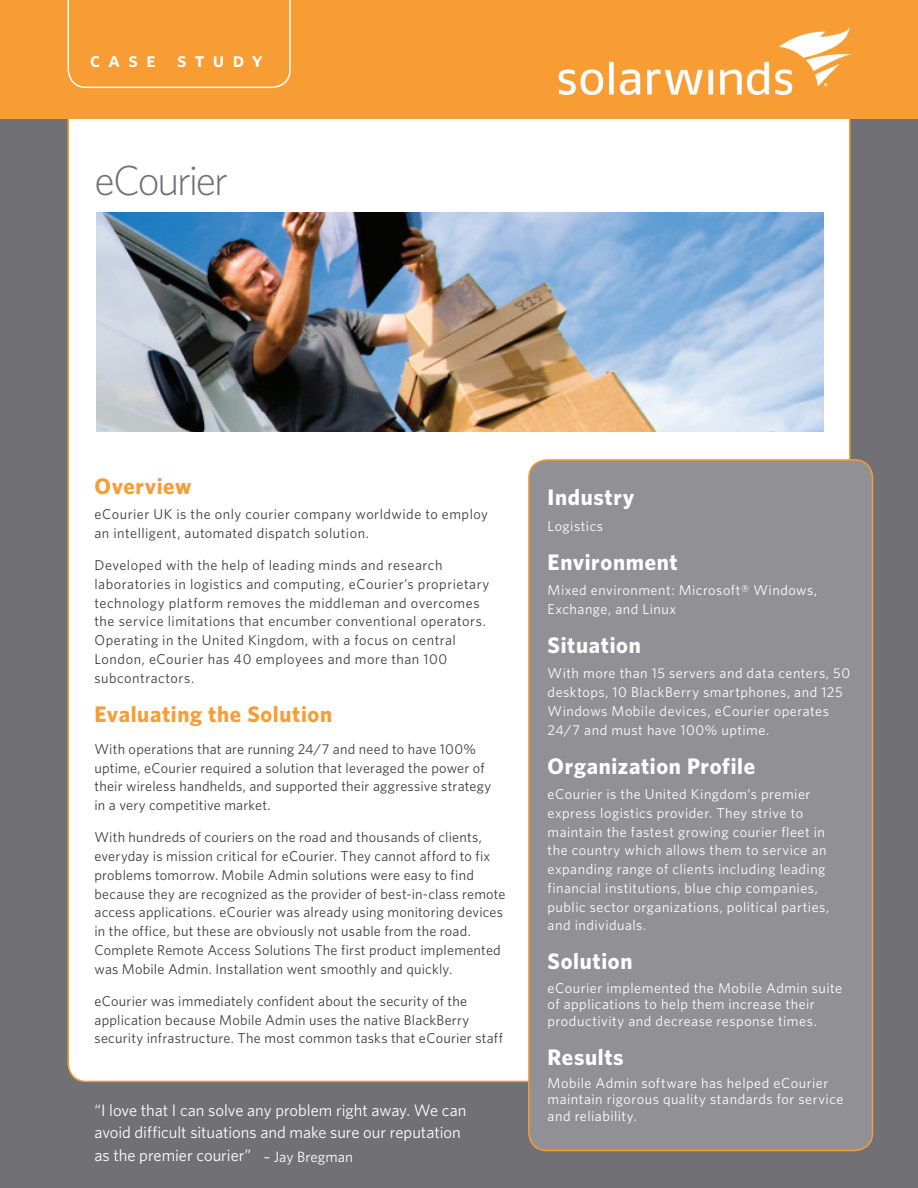
<style>
.page{position:relative;width:918px;height:1188px;background:#717074}
.page>*{position:absolute;margin:0;border:0;box-sizing:border-box;transform-origin:0 0}
.t1{font:300 42px "Whitney";letter-spacing:-.05em;color:#717074}
.t2{font:700 22.5px "Whitney";letter-spacing:.03em;color:#fff}
.t3{font:700 22.5px "Whitney";letter-spacing:.03em;color:#f89d33}
.t4{font:21px "Whitney Semibold SC";letter-spacing:.4em;color:#fff}
.t5{font:16.5px/22.5px "Whitney";letter-spacing:-.005em;color:#fff}
.t6{font:14.25px/18.8px "Whitney";letter-spacing:.02em;color:#3e3d3e}
.t7{font:14.25px/18.8px "Whitney";letter-spacing:.035em;color:#fff}
.s1{font-size:15px}
</style>
<div class="page">
<div style="left:67px;top:119px;width:784px;height:963px;background:#fff"></div>
<div style="left:0;top:0;width:918px;height:119px;background:#f89d33"></div>
<svg style="left:68px;top:0;width:223px;height:88px"></svg>
<div style="left:529px;top:460px;width:344px;height:691px;background:#919195;border-radius:18px"></div>
<div style="left:528px;top:459px;width:345px;height:692px;border:2px solid #f89d33;border-radius:18px"></div>
<img style="left:558px;top:28px;width:293px;height:67px">
<img style="left:96px;top:213px;width:728px;height:219px">
<h3 class="t4" style="left:90px;top:47px;width:174px">case study</h3>
<h1 class="t1" style="left:94px;top:156px;width:135px">eCourier</h1>
<h2 class="t3" style="left:94px;top:472px;width:98px">Overview</h2>
<p class="t6" style="left:94px;top:505px;width:395px">eCourier UK is the only courier company worldwide to employ an intelligent, automated dispatch solution.</p>
<p class="t6" style="left:94px;top:556px;width:396px">Developed with the help of leading minds and research laboratories in logistics and computing, eCourier’s proprietary technology platform removes the middleman and overcomes the service limitations that encumber conventional operators.<br>Operating in the United Kingdom, with a focus on central London, eCourier has 40 employees and more than 100 subcontractors.</p>
<h2 class="t3" style="left:94px;top:700px;width:239px">Evaluating the Solution</h2>
<p class="t6" style="left:94px;top:739px;width:398px">With operations that are running 24/7 and need to have 100% uptime, eCourier required a solution that leveraged the power of their wireless handhelds, and supported their aggressive strategy in a very competitive market.</p>
<p class="t6" style="left:94px;top:828px;width:413px">With hundreds of couriers on the road and thousands of clients, everyday is mission critical for eCourier. They cannot afford to fix problems tomorrow. Mobile Admin solutions were easy to find because they are recognized as the provider of best-in-class remote access applications. eCourier was already using monitoring devices in the office, but these are obviously not usable from the road.<br>Complete Remote Access Solutions The first product implemented was Mobile Admin. Installation went smoothly and quickly.</p>
<p class="t6" style="left:94px;top:991px;width:410px">eCourier was immediately confident about the security of the application because Mobile Admin uses the native BlackBerry security infrastructure. The most common tasks that eCourier staff</p>
<p class="t5" style="left:94px;top:1098px;width:373px">“I love that I can solve any problem right away. We can avoid difficult situations and make sure our reputation as the premier courier” <span class="s1">– Jay Bregman</span></p>
<h2 class="t2" style="left:548px;top:484px;width:88px">Industry</h2>
<p class="t7" style="left:548px;top:516px;width:57px">Logistics</p>
<h2 class="t2" style="left:548px;top:548px;width:132px">Environment</h2>
<p class="t7" style="left:548px;top:581px;width:271px">Mixed environment: Microsoft® Windows,<br>Exchange, and Linux</p>
<h2 class="t2" style="left:548px;top:631px;width:95px">Situation</h2>
<p class="t7" style="left:548px;top:664px;width:304px">With more than 15 servers and data centers, 50 desktops, 10 BlackBerry smartphones, and 125<br>Windows Mobile devices, eCourier operates 24/7 and must have 100% uptime.</p>
<h2 class="t2" style="left:548px;top:752px;width:209px">Organization Profile</h2>
<p class="t7" style="left:548px;top:785px;width:283px">eCourier is the United Kingdom’s premier express logistics provider. They strive to maintain the fastest growing courier fleet in the country which allows them to service an expanding range of clients including leading financial institutions, blue chip companies, public sector organizations, political parties, and individuals.</p>
<h2 class="t2" style="left:548px;top:948px;width:86px">Solution</h2>
<p class="t7" style="left:548px;top:979px;width:296px;line-height:16.5px">eCourier implemented the Mobile Admin suite of applications to help them increase their productivity and decrease response times.</p>
<h2 class="t2" style="left:548px;top:1043px;width:78px">Results</h2>
<p class="t7" style="left:548px;top:1074px;width:297px;line-height:16.5px">Mobile Admin software has helped eCourier maintain rigorous quality standards for service and reliability.</p>
</div>
